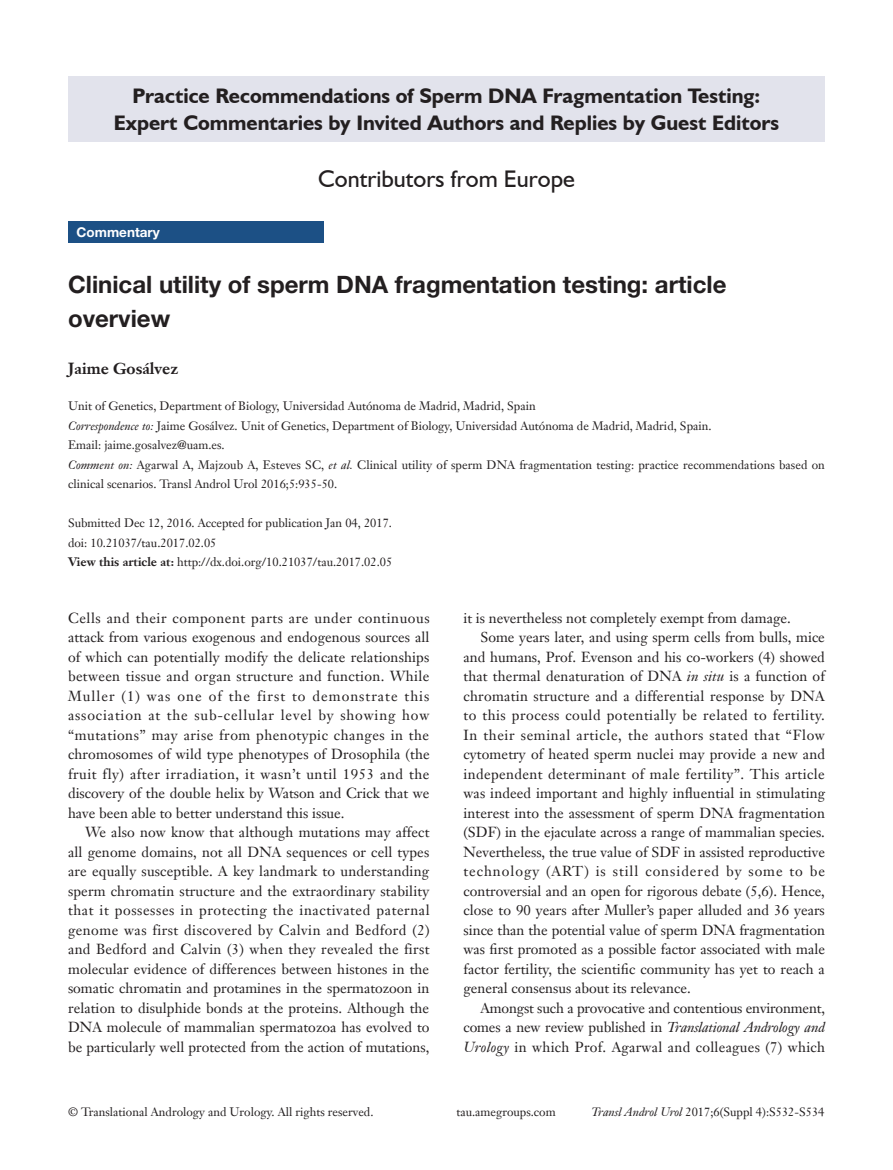
<style>
.page{position:relative;width:893px;height:1170px;background:#fff}
.page>*{position:absolute;margin:0;border:0;box-sizing:border-box;transform-origin:0 0}
.文题{font:700 24px/34.5px "Helvetica Neue LT Pro";color:#231f20}
.中文-文题{font:24px "Humanist 521 BT";color:#231f20}
.中文-文题-2{font:700 21px/27px "Humanist 521 BT";color:#231f20;text-align:center}
.作者{font:700 15.75px "Janson Text LT";color:#231f20}
.t1{font:14.25px/19.5px "Janson Text LT";color:#231f20;text-align:justify}
.栏目{font:700 13.5px "Helvetica Neue LT Pro";color:#fff}
.通讯作者{font:12px/19.5px "Janson Text LT";color:#231f20}
.单位{font:12px "Janson Text LT";color:#231f20}
.doi{font:12px "Janson Text LT";color:#231f20}
.s1{font-style:italic}
.s2{font-weight:700}
</style>
<div class="page">
<div style="left:68px;top:221px;width:255px;height:21px;background:#1c5085"></div>
<div style="left:68px;top:77px;width:757px;height:65px;background:#e2e3ec"></div>
<p class="中文-文题-2" style="left:114px;top:82px;width:667px">Practice Recommendations of Sperm DNA Fragmentation Testing:<br>Expert Commentaries by Invited Authors and Replies by Guest Editors</p>
<p class="中文-文题" style="left:318px;top:164px;width:258px">Contributors from Europe</p>
<p class="栏目" style="left:77px;top:223px;width:85px">Commentary</p>
<p class="文题" style="left:68px;top:266px;width:660px">Clinical utility of sperm DNA fragmentation testing: article overview</p>
<p class="作者" style="left:68px;top:358px;width:112px">Jaime Gosálvez</p>
<p class="单位" style="left:68px;top:398px;width:469px">Unit of Genetics, Department of Biology, Universidad Autónoma de Madrid, Madrid, Spain</p>
<p class="通讯作者" style="left:68px;top:415px;width:645px"><span class="s1">Correspondence to:</span> Jaime Gosálvez. Unit of Genetics, Department of Biology, Universidad Autónoma de Madrid, Madrid, Spain.<br>Email: jaime.gosalvez@uam.es.</p>
<p class="通讯作者" style="left:68px;top:454px;width:758px"><span class="s1">Comment on:</span> Agarwal A, Majzoub A, Esteves SC, <span class="s1">et al.</span> Clinical utility of sperm DNA fragmentation testing: practice recommendations based on clinical scenarios. Transl Androl Urol 2016;5:935-50.</p>
<p class="通讯作者" style="left:68px;top:513px;width:326px">Submitted Dec 12, 2016. Accepted for publication Jan 04, 2017.</p>
<p class="doi" style="left:68px;top:535px;width:150px">doi: 10.21037/tau.2017.02.05</p>
<p class="通讯作者" style="left:68px;top:552px;width:326px"><span class="s2">View this article at:</span> http://dx.doi.org/10.21037/tau.2017.02.05</p>
<p class="t1" style="left:68px;top:608px;width:363px">Cells and their component parts are under continuous attack from various exogenous and endogenous sources all of which can potentially modify the delicate relationships between tissue and organ structure and function. While Muller (1) was one of the first to demonstrate this association at the sub-cellular level by showing how “mutations” may arise from phenotypic changes in the chromosomes of wild type phenotypes of Drosophila (the fruit fly) after irradiation, it wasn’t until 1953 and the discovery of the double helix by Watson and Crick that we have been able to better understand this issue.</p>
<p class="t1" style="left:68px;top:822px;width:363px;text-indent:17px">We also now know that although mutations may affect all genome domains, not all DNA sequences or cell types are equally susceptible. A key landmark to understanding sperm chromatin structure and the extraordinary stability that it possesses in protecting the inactivated paternal genome was first discovered by Calvin and Bedford (2) and Bedford and Calvin (3) when they revealed the first molecular evidence of differences between histones in the somatic chromatin and protamines in the spermatozoon in relation to disulphide bonds at the proteins. Although the DNA molecule of mammalian spermatozoa has evolved to be particularly well protected from the action of mutations,</p>
<p class="t1" style="left:463px;top:608px;width:329px">it is nevertheless not completely exempt from damage.</p>
<p class="t1" style="left:463px;top:627px;width:363px;text-indent:17px">Some years later, and using sperm cells from bulls, mice and humans, Prof. Evenson and his co-workers (4) showed that thermal denaturation of DNA <span class="s1">in situ</span> is a function of chromatin structure and a differential response by DNA to this process could potentially be related to fertility.<br>In their seminal article, the authors stated that “Flow cytometry of heated sperm nuclei may provide a new and independent determinant of male fertility”. This article was indeed important and highly influential in stimulating interest into the assessment of sperm DNA fragmentation (SDF) in the ejaculate across a range of mammalian species.<br>Nevertheless, the true value of SDF in assisted reproductive technology (ART) is still considered by some to be controversial and an open for rigorous debate (5,6). Hence, close to 90 years after Muller’s paper alluded and 36 years since than the potential value of sperm DNA fragmentation was first promoted as a possible factor associated with male factor fertility, the scientific community has yet to reach a general consensus about its relevance.</p>
<p class="t1" style="left:463px;top:998px;width:363px;text-indent:17px">Amongst such a provocative and contentious environment, comes a new review published in <span class="s1">Translational Andrology and Urology</span> in which Prof. Agarwal and colleagues (7) which</p>
<p class="通讯作者" style="left:68px;top:1102px;width:307px">© Translational Andrology and Urology. All rights reserved.</p>
<p class="通讯作者" style="left:456px;top:1102px;width:101px">tau.amegroups.com</p>
<p class="通讯作者" style="left:591px;top:1102px;width:235px"><span class="s1">Transl Androl Urol</span> 2017;6(Suppl 4):S532-S534</p>
</div>
